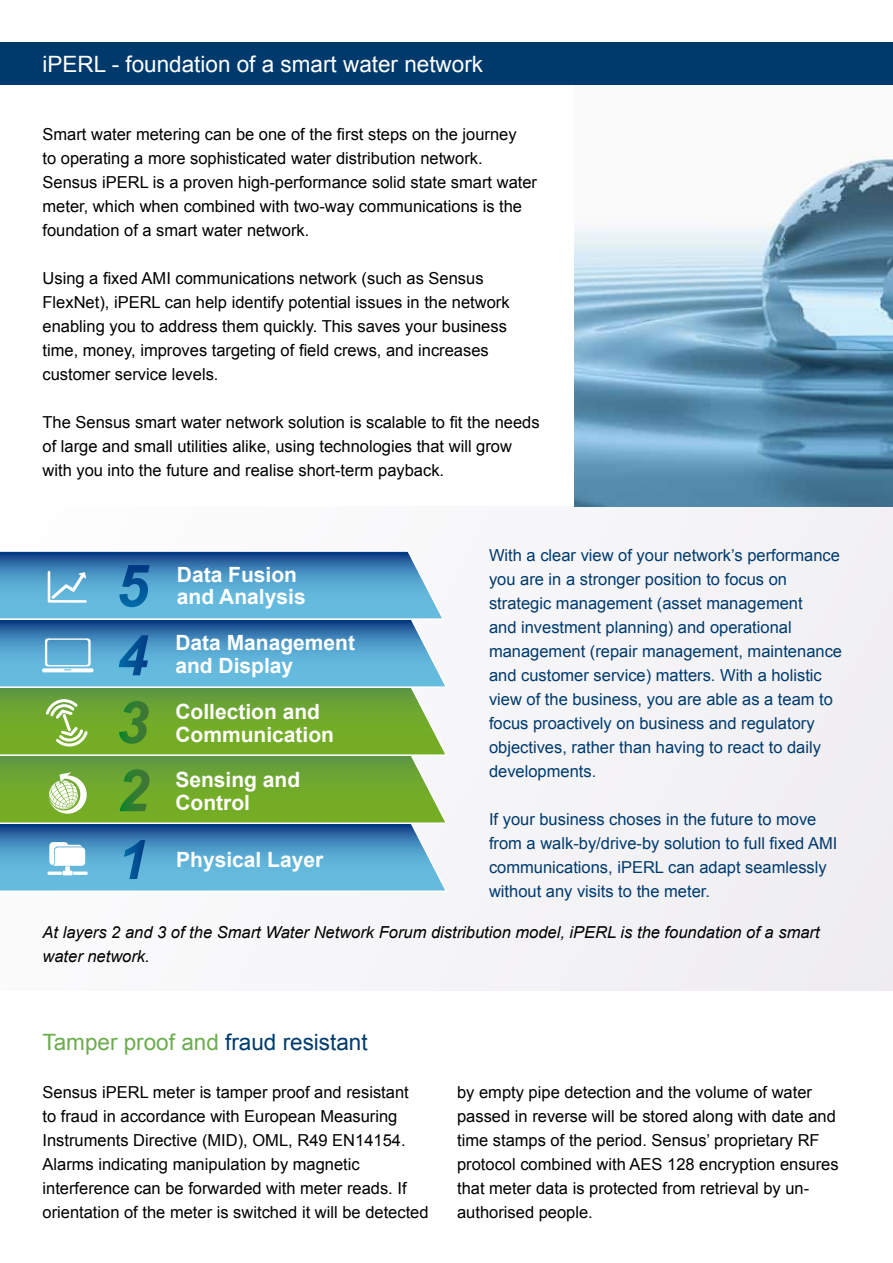
<style>
.page{position:relative;width:893px;height:1263px;background:#fff}
.page>*{position:absolute;margin:0;border:0;box-sizing:border-box;transform-origin:0 0}
.t1{font:22.5px "Arial";color:#fff}
.t2{font:22.5px "Arial";color:#6cad4f}
.t3{font:700 21px/22.5px "Arial";color:#fff}
.t4{font:16.5px/24px "Arial";color:#000}
.t5{font:16.5px/24px "Arial";color:#003a6d}
.t6{font:italic 16.5px/24px "Arial";color:#000}
.s1{color:#003a6d}
</style>
<div class="page">
<div style="left:0;top:506px;width:893px;height:485px;background:#f4f3f6"></div>
<svg style="left:0;top:550px;width:446px;height:342px;background:#67a693"></svg>
<svg style="left:73px;top:871px;width:15px;height:4px"></svg>
<svg style="left:48px;top:871px;width:14px;height:4px"></svg>
<img style="left:574px;top:152px;width:319px;height:354px">
<div style="left:0;top:43px;width:893px;height:42px;background:#003a6d"></div>
<h1 class="t1" style="left:43px;top:49px;width:442px">iPERL - foundation of a smart water network</h1>
<p class="t4" style="left:43px;top:122px;width:496px">Smart water metering can be one of the first steps on the journey<br>to operating a more sophisticated water distribution network.<br>Sensus iPERL is a proven high-performance solid state smart water meter, which when combined with two-way communications is the foundation of a smart water network.</p>
<p class="t4" style="left:43px;top:266px;width:469px">Using a fixed AMI communications network (such as Sensus FlexNet), iPERL can help identify potential issues in the network enabling you to address them quickly. This saves your business time, money, improves targeting of field crews, and increases customer service levels.</p>
<p class="t4" style="left:43px;top:410px;width:499px">The Sensus smart water network solution is scalable to fit the needs of large and small utilities alike, using technologies that will grow with you into the future and realise short-term payback.</p>
<p class="t3" style="left:177px;top:564px;width:130px">Data Fusion and Analysis</p>
<p class="t3" style="left:175px;top:632px;width:181px">Data Management and Display</p>
<p class="t3" style="left:175px;top:701px;width:160px">Collection and<br>Communication</p>
<p class="t3" style="left:175px;top:769px;width:126px">Sensing and<br>Control</p>
<p class="t3" style="left:176px;top:849px;width:149px">Physical Layer</p>
<p class="t5" style="left:489px;top:543px;width:355px">With a clear view of your network’s performance you are in a stronger position to focus on strategic management (asset management<br>and investment planning) and operational management (repair management, maintenance and customer service) matters. With a holistic view of the business, you are able as a team to focus proactively on business and regulatory objectives, rather than having to react to daily developments.</p>
<p class="t5" style="left:489px;top:807px;width:350px">If your business choses in the future to move from a walk-by/drive-by solution to full fixed AMI communications, iPERL can adapt seamlessly without any visits to the meter.</p>
<p class="t6" style="left:43px;top:920px;width:779px">At layers 2 and 3 of the Smart Water Network Forum distribution model, iPERL is the foundation of a smart water network.</p>
<h1 class="t2" style="left:43px;top:1027px;width:327px">Tamper proof and <span class="s1">fraud resistant</span></h1>
<p class="t4" style="left:43px;top:1080px;width:388px">Sensus iPERL meter is tamper proof and resistant<br>to fraud in accordance with European Measuring Instruments Directive (MID), OML, R49 EN14154.<br>Alarms indicating manipulation by magnetic interference can be forwarded with meter reads. If orientation of the meter is switched it will be detected</p>
<p class="t4" style="left:457px;top:1080px;width:383px">by empty pipe detection and the volume of water passed in reverse will be stored along with date and time stamps of the period. Sensus’ proprietary RF protocol combined with AES 128 encryption ensures that meter data is protected from retrieval by un&shy;authorised people.</p>
</div>
